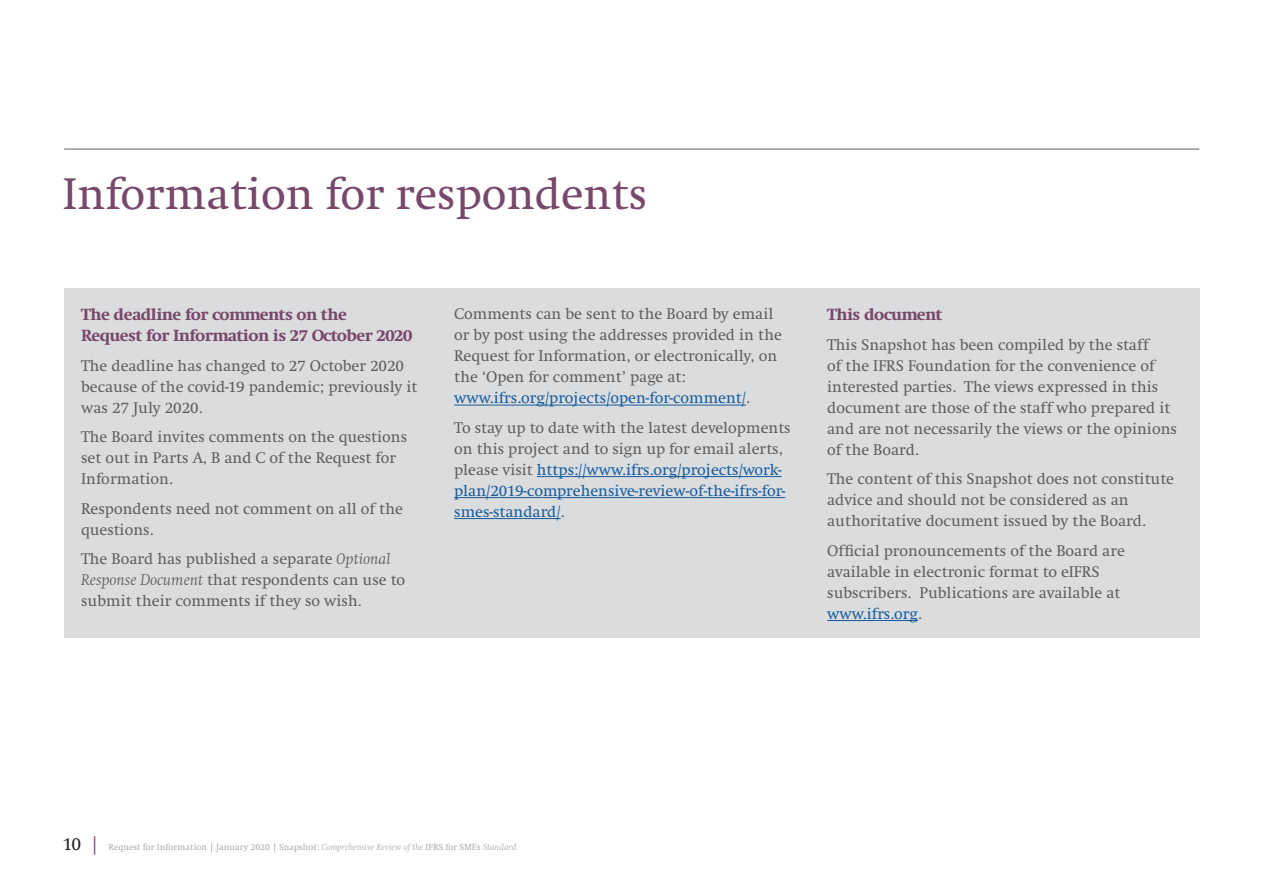
<style>
.page{position:relative;width:1263px;height:893px;background:#fff}
.page>*{position:absolute;margin:0;border:0;box-sizing:border-box;transform-origin:0 0}
.Level_1_heading{font:45px "Swift LT Pro";color:#78486a}
.Level_3_heading{font:800 16.5px/21px "Swift LT Pro";color:#78486a}
.Body_copy{font:15.75px/21px "Swift LT Pro";color:#5f5f62}
.Body_copy-2{font:15.75px/21px "Swift LT Pro";color:#175d9e}
.t1{font:9px "Swift LT Pro";color:#abacb0}
.s1{font-style:italic}
.s2{color:#175d9e}
.s3{color:#5f5f62}
.s4{font-size:18px;color:#231f20}
.s5{font-size:18px;color:#78486a}
.s6{color:#b093a3}
</style>
<div class="page">
<hr style="left:64px;top:149px;width:1135px;height:1px;background:#5f5f62">
<div style="left:64px;top:288px;width:1135px;height:350px;background:#dbdcde"></div>
<hr style="left:454px;top:405px;width:292px;height:1px;background:#175d9e">
<hr style="left:537px;top:476px;width:245px;height:1px;background:#175d9e">
<hr style="left:454px;top:497px;width:331px;height:1px;background:#175d9e">
<hr style="left:454px;top:518px;width:107px;height:1px;background:#175d9e">
<hr style="left:827px;top:620px;width:91px;height:1px;background:#175d9e">
<p class="Level_1_heading" style="left:63px;top:168px;width:586px">Information for respondents</p>
<p class="Level_3_heading" style="left:81px;top:304px;width:332px">The deadline for comments on the<br>Request for Information is 27 October 2020</p>
<p class="Body_copy" style="left:81px;top:355px;width:338px">The deadline has changed to 27 October 2020 because of the covid-19 pandemic; previously it was 27 July 2020.</p>
<p class="Body_copy" style="left:81px;top:427px;width:328px">The Board invites comments on the questions set out in Parts A, B and C of the Request for<br>Information.</p>
<p class="Body_copy" style="left:81px;top:498px;width:323px">Respondents need not comment on all of the questions.</p>
<p class="Body_copy" style="left:81px;top:549px;width:325px">The Board has published a separate <span class="s1">Optional<br>Response Document</span> that respondents can use to submit their comments if they so wish.</p>
<p class="Body_copy" style="left:454px;top:304px;width:329px">Comments can be sent to the Board by email or by post using the addresses provided in the Request for Information, or electronically, on the ‘Open for comment’ page at: <span class="s2">www.ifrs.org/projects/open-for-comment/</span>.</p>
<p class="Body_copy-2" style="left:454px;top:417px;width:338px"><span class="s3">To stay up to date with the latest developments on this project and to sign up for email alerts, please visit</span> https://www.ifrs.org/projects/work&shy;plan/2019-comprehensive-review-of-the-ifrs-for&shy;smes-standard/<span class="s3">.</span></p>
<p class="Level_3_heading" style="left:827px;top:304px;width:116px">This document</p>
<p class="Body_copy" style="left:827px;top:334px;width:351px">This Snapshot has been compiled by the staff<br>of the IFRS Foundation for the convenience of interested parties. The views expressed in this document are those of the staff who prepared it and are not necessarily the views or the opinions of the Board.</p>
<p class="Body_copy" style="left:827px;top:469px;width:348px">The content of this Snapshot does not constitute advice and should not be considered as an authoritative document issued by the Board.</p>
<p class="Body_copy" style="left:827px;top:540px;width:299px">Official pronouncements of the Board are available in electronic format to eIFRS subscribers. Publications are available at <span class="s2">www.ifrs.org</span>.</p>
<p class="t1" style="left:63px;top:842px;width:455px"><span class="s4">10</span> <span class="s5">|</span> Request for Information <span class="s6">|</span> January 2020 <span class="s6">|</span> Snapshot: <span class="s1">Comprehensive Review of the</span> IFRS for SMEs <span class="s1">Standard</span></p>
</div>
